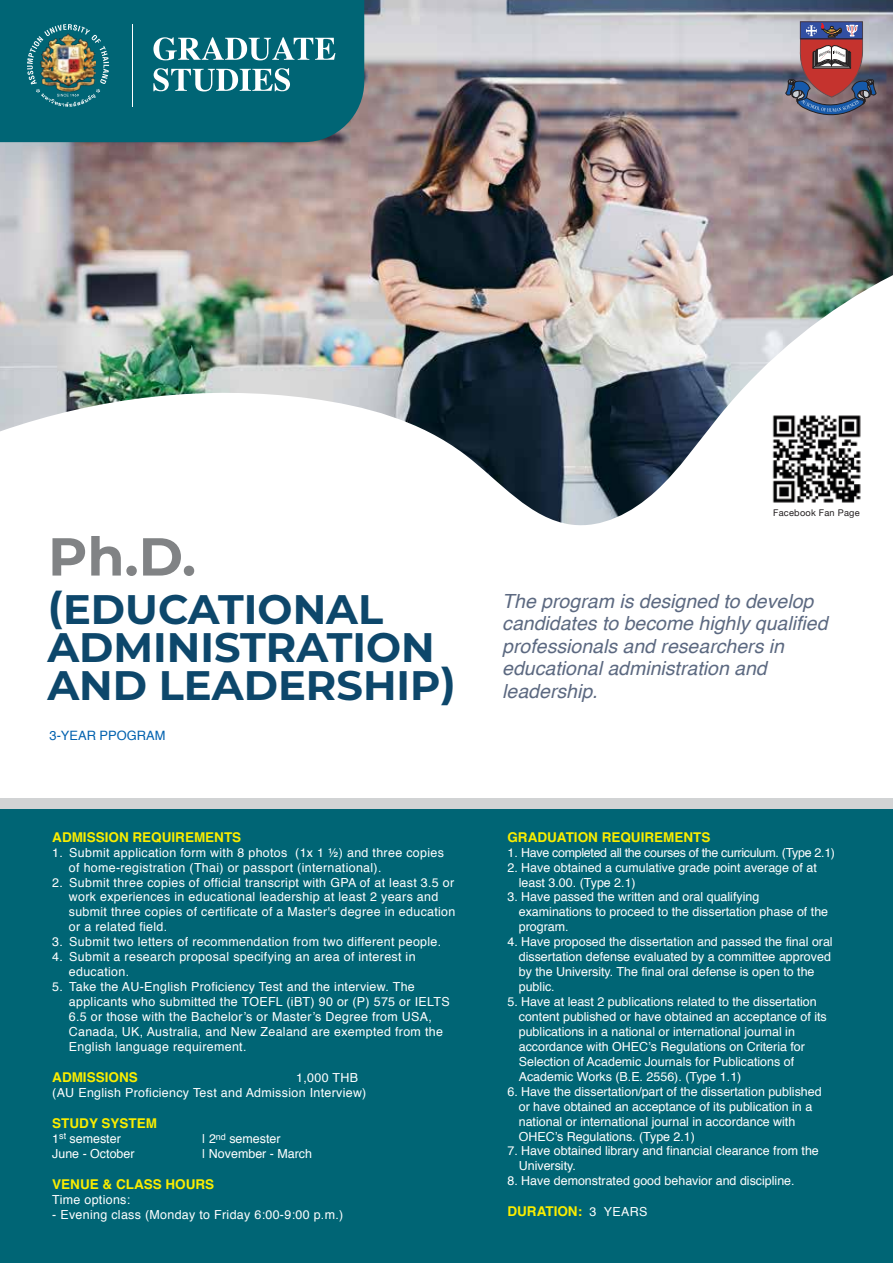
<style>
.page{position:relative;width:893px;height:1263px;background:#fff}
.page>*{position:absolute;margin:0;border:0;box-sizing:border-box;transform-origin:0 0}
.t1{font:700 53.4px "Montserrat";color:#818385}
.t2{font:700 41.25px/38px "Montserrat";color:#0d476b}
.t3{font:italic 19.5px/22.5px "Helvetica";color:#5c6981}
.t4{font:700 13.5px "Helvetica";color:#faed00}
.t5{font:12.9px "Helvetica";color:#0061af}
.t6{font:12.45px/15px "Helvetica";color:#fff}
.t7{font:12.45px/15px "Helvetica";letter-spacing:.025em;color:#fff}
.t8{font:12.45px "Helvetica";letter-spacing:-.025em;color:#fff}
.t9{font:9.3px "Helvetica Neue";letter-spacing:.025em;color:#231f20}
.s1{font-weight:400;font-size:12.45px;color:#fff}
</style>
<div class="page">
<img style="left:0;top:0;width:893px;height:526px">
<div style="left:0;top:809px;width:893px;height:454px;background:#006575"></div>
<div style="left:0;top:799px;width:893px;height:10px;background:#d1d3d4"></div>
<div style="left:0;top:0;width:364px;height:142px;background:#006575"></div>
<img style="left:27px;top:24px;width:82px;height:83px">
<svg style="left:153px;top:37px;width:182px;height:23px"></svg>
<svg style="left:153px;top:68px;width:137px;height:23px"></svg>
<hr style="left:132px;top:24px;width:1px;height:83px;background:#fff">
<div style="left:767px;top:497px;width:98px;height:26px;background:#fff"></div>
<img style="left:767px;top:410px;width:98px;height:93px">
<svg style="left:786px;top:21px;width:90px;height:105px"></svg>
<h1 class="t1" style="left:48px;top:518px;width:150px">Ph.D.</h1>
<p class="t9" style="left:773px;top:506px;width:88px">Facebook Fan Page</p>
<h2 class="t2" style="left:47px;top:589px;width:410px">(EDUCATIONAL<br>ADMINISTRATION<br>AND LEADERSHIP)</h2>
<h3 class="t3" style="left:502px;top:590px;width:327px">The program is designed to develop candidates to become highly qualified professionals and researchers in educational administration and leadership.</h3>
<p class="t5" style="left:50px;top:725px;width:117px">3-YEAR PPOGRAM</p>
<p class="t4" style="left:52px;top:826px;width:191px">ADMISSION REQUIREMENTS</p>
<p class="t7" style="left:69px;top:845px;width:376px;text-indent:-17px">1. Submit application form with 8 photos (1x 1 ½) and three copies of home-registration (Thai) or passport (international).</p>
<p class="t7" style="left:69px;top:875px;width:388px;text-indent:-17px">2. Submit three copies of official transcript with GPA of at least 3.5 or work experiences in educational leadership at least 2 years and submit three copies of certificate of a Master's degree in education or a related field.</p>
<p class="t7" style="left:52px;top:935px;width:390px">3. Submit two letters of recommendation from two different people.</p>
<p class="t7" style="left:69px;top:950px;width:348px;text-indent:-17px">4. Submit a research proposal specifying an area of interest in education.</p>
<p class="t7" style="left:69px;top:979px;width:382px;text-indent:-17px">5. Take the AU-English Proficiency Test and the interview. The applicants who submitted the TOEFL (iBT) 90 or (P) 575 or IELTS 6.5 or those with the Bachelor’s or Master’s Degree from USA, Canada, UK, Australia, and New Zealand are exempted from the English language requirement.</p>
<p class="t4" style="left:52px;top:1066px;width:87px">ADMISSIONS</p>
<p class="t7" style="left:52px;top:1070px;width:316px;text-indent:244px">1,000 THB (AU English Proficiency Test and Admission Interview)</p>
<p class="t4" style="left:52px;top:1112px;width:106px">STUDY SYSTEM</p>
<p class="t6" style="left:52px;top:1131px;width:70px">1<sup>st</sup> semester</p>
<p class="t6" style="left:202px;top:1131px;width:80px">| 2<sup>nd</sup> semester</p>
<p class="t6" style="left:52px;top:1146px;width:84px">June - October</p>
<p class="t6" style="left:202px;top:1146px;width:111px">| November - March</p>
<p class="t4" style="left:52px;top:1173px;width:164px">VENUE &amp; CLASS HOURS</p>
<p class="t7" style="left:52px;top:1192px;width:80px">Time options:</p>
<p class="t7" style="left:52px;top:1207px;width:293px">- Evening class (Monday to Friday 6:00-9:00 p.m.)</p>
<p class="t4" style="left:507px;top:826px;width:205px">GRADUATION REQUIREMENTS</p>
<p class="t8" style="left:507px;top:843px;width:329px">1. Have completed all the courses of the curriculum. (Type 2.1)</p>
<p class="t6" style="left:519px;top:860px;width:300px;text-indent:-11px">2. Have obtained a cumulative grade point average of at least 3.00. (Type 2.1)</p>
<p class="t6" style="left:519px;top:890px;width:311px;text-indent:-11px">3. Have passed the written and oral qualifying examinations to proceed to the dissertation phase of the program.</p>
<p class="t6" style="left:519px;top:935px;width:315px;text-indent:-11px">4. Have proposed the dissertation and passed the final oral dissertation defense evaluated by a committee approved by the University. The final oral defense is open to the public.</p>
<p class="t6" style="left:519px;top:994px;width:309px;text-indent:-11px">5. Have at least 2 publications related to the dissertation content published or have obtained an acceptance of its publications in a national or international journal in accordance with OHEC’s Regulations on Criteria for Selection of Academic Journals for Publications of Academic Works (B.E. 2556). (Type 1.1)</p>
<p class="t6" style="left:519px;top:1084px;width:304px;text-indent:-11px">6. Have the dissertation/part of the dissertation published or have obtained an acceptance of its publication in a national or international journal in accordance with OHEC’s Regulations. (Type 2.1)</p>
<p class="t6" style="left:519px;top:1144px;width:302px;text-indent:-11px">7. Have obtained library and financial clearance from the<br>University.</p>
<p class="t6" style="left:507px;top:1174px;width:289px">8. Have demonstrated good behavior and discipline.</p>
<p class="t4" style="left:507px;top:1201px;width:141px">DURATION: <span class="s1">3 YEARS</span></p>
</div>
